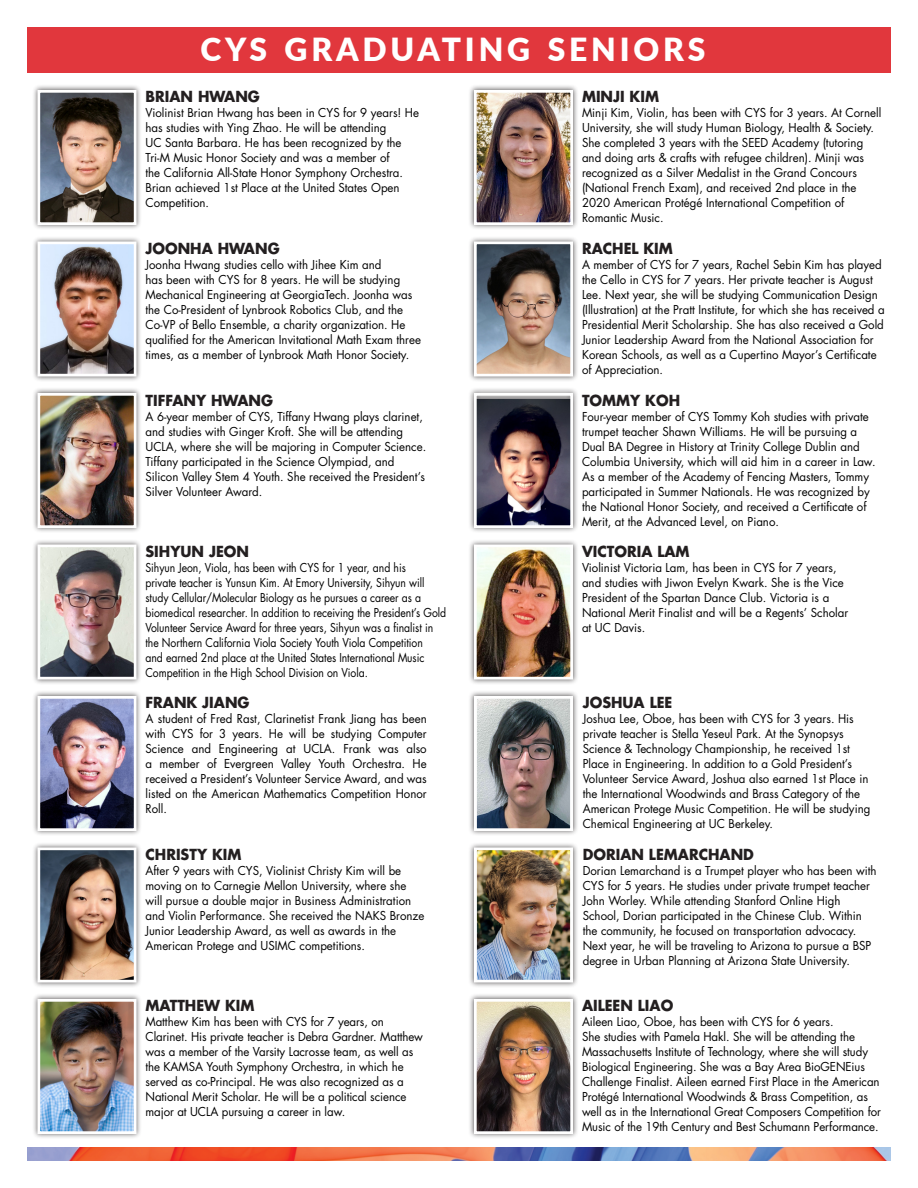
<style>
.page{position:relative;width:918px;height:1188px;background:#fff}
.page>*{position:absolute;margin:0;border:0;box-sizing:border-box;transform-origin:0 0}
.t1{font:900 31.8px "Lato";letter-spacing:.12em;color:#fff}
.t2{font:700 14.85px "Futura";color:#231f20;scale:.96 1}
.t3{font:12px/15px "Futura";color:#000;scale:.96 1}
.t4{font:12px/15px "Futura";color:#000;scale:.87 1}
</style>
<div class="page">
<div style="left:32px;top:84px;width:110px;height:147px;background:#231f20;opacity:.75"></div>
<svg style="left:36px;top:89px;width:102px;height:137px;background:#817874"></svg>
<div style="left:468px;top:84px;width:111px;height:147px;background:#231f20;opacity:.75"></div>
<img style="left:473px;top:89px;width:101px;height:137px">
<div style="left:32px;top:236px;width:110px;height:146px;background:#231f20;opacity:.75"></div>
<img style="left:36px;top:240px;width:102px;height:138px">
<div style="left:468px;top:236px;width:111px;height:146px;background:#231f20;opacity:.75"></div>
<svg style="left:473px;top:240px;width:101px;height:138px;background:#8e8580"></svg>
<div style="left:32px;top:387px;width:110px;height:147px;background:#231f20;opacity:.75"></div>
<img style="left:36px;top:392px;width:102px;height:137px">
<div style="left:468px;top:387px;width:111px;height:147px;background:#231f20;opacity:.75"></div>
<img style="left:473px;top:392px;width:101px;height:137px">
<div style="left:32px;top:539px;width:110px;height:146px;background:#231f20;opacity:.75"></div>
<img style="left:36px;top:543px;width:102px;height:138px">
<div style="left:468px;top:539px;width:111px;height:146px;background:#231f20;opacity:.75"></div>
<img style="left:473px;top:543px;width:101px;height:138px">
<div style="left:32px;top:690px;width:110px;height:147px;background:#231f20;opacity:.75"></div>
<img style="left:36px;top:695px;width:102px;height:137px">
<div style="left:468px;top:690px;width:111px;height:147px;background:#231f20;opacity:.75"></div>
<img style="left:473px;top:695px;width:101px;height:137px">
<div style="left:32px;top:842px;width:110px;height:146px;background:#231f20;opacity:.75"></div>
<img style="left:36px;top:846px;width:102px;height:138px">
<div style="left:468px;top:842px;width:111px;height:146px;background:#231f20;opacity:.75"></div>
<img style="left:473px;top:846px;width:101px;height:138px">
<div style="left:32px;top:993px;width:110px;height:147px;background:#231f20;opacity:.75"></div>
<img style="left:36px;top:998px;width:102px;height:137px">
<div style="left:468px;top:993px;width:111px;height:147px;background:#231f20;opacity:.75"></div>
<img style="left:473px;top:998px;width:101px;height:137px">
<img style="left:27px;top:1147px;width:864px;height:14px">
<div style="left:27px;top:27px;width:864px;height:46px;background:#e1373d"></div>
<p class="t1" style="left:201px;top:26px;width:506px">CYS GRADUATING SENIORS</p>
<p class="t2" style="left:146px;top:86px;width:121px">BRIAN HWANG</p>
<p class="t3" style="left:146px;top:105px;width:287px">Violinist Brian Hwang has been in CYS for 9 years! He</p>
<p class="t3" style="left:146px;top:120px;width:270px">has studies with Ying Zhao. He will be attending UC Santa Barbara. He has been recognized by the Tri-M Music Honor Society and was a member of the California All-State Honor Symphony Orchestra.<br>Brian achieved 1st Place at the United States Open Competition.</p>
<p class="t2" style="left:146px;top:238px;width:141px">JOONHA HWANG</p>
<p class="t3" style="left:146px;top:256px;width:289px">Joonha Hwang studies cello with Jihee Kim and<br>has been with CYS for 8 years. He will be studying Mechanical Engineering at GeorgiaTech. Joonha was the Co-President of Lynbrook Robotics Club, and the Co-VP of Bello Ensemble, a charity organization. He qualified for the American Invitational Math Exam three times, as a member of Lynbrook Math Honor Society.</p>
<p class="t2" style="left:146px;top:390px;width:134px">TIFFANY HWANG</p>
<p class="t3" style="left:146px;top:408px;width:294px">A 6-year member of CYS, Tiffany Hwang plays clarinet, and studies with Ginger Kroft. She will be attending UCLA, where she will be majoring in Computer Science.<br>Tiffany participated in the Science Olympiad, and Silicon Valley Stem 4 Youth. She received the President’s Silver Volunteer Award.</p>
<p class="t2" style="left:146px;top:541px;width:109px">SIHYUN JEON</p>
<p class="t4" style="left:146px;top:559px;width:347px">Sihyun Jeon, Viola, has been with CYS for 1 year, and his<br>private teacher is Yunsun Kim. At Emory University, Sihyun will study Cellular/Molecular Biology as he pursues a career as a biomedical researcher. In addition to receiving the President’s Gold Volunteer Service Award for three years, Sihyun was a finalist in the Northern California Viola Society Youth Viola Competition<br>and earned 2nd place at the United States International Music Competition in the High School Division on Viola.</p>
<p class="t2" style="left:146px;top:692px;width:110px">FRANK JIANG</p>
<p class="t3" style="left:146px;top:711px;width:294px;text-align:justify">A student of Fred Rast, Clarinetist Frank Jiang has been with CYS for 3 years. He will be studying Computer Science and Engineering at UCLA. Frank was also a member of Evergreen Valley Youth Orchestra. He received a President’s Volunteer Service Award, and was listed on the American Mathematics Competition Honor Roll.</p>
<p class="t2" style="left:146px;top:844px;width:102px">CHRISTY KIM</p>
<p class="t3" style="left:146px;top:862px;width:292px">After 9 years with CYS, Violinist Christy Kim will be moving on to Carnegie Mellon University, where she will pursue a double major in Business Administration and Violin Performance. She received the NAKS Bronze Junior Leadership Award, as well as awards in the American Protege and USIMC competitions.</p>
<p class="t2" style="left:146px;top:995px;width:115px">MATTHEW KIM</p>
<p class="t3" style="left:146px;top:1014px;width:291px">Matthew Kim has been with CYS for 7 years, on Clarinet. His private teacher is Debra Gardner. Matthew was a member of the Varsity Lacrosse team, as well as the KAMSA Youth Symphony Orchestra, in which he served as co-Principal. He was also recognized as a National Merit Scholar. He will be a political science major at UCLA pursuing a career in law.</p>
<p class="t2" style="left:582px;top:86px;width:82px">MINJI KIM</p>
<p class="t3" style="left:582px;top:105px;width:313px">Minji Kim, Violin, has been with CYS for 3 years. At Cornell University, she will study Human Biology, Health &amp; Society.<br>She completed 3 years with the SEED Academy (tutoring and doing arts &amp; crafts with refugee children). Minji was recognized as a Silver Medalist in the Grand Concours (National French Exam), and received 2nd place in the 2020 American Protégé International Competition of Romantic Music.</p>
<p class="t2" style="left:582px;top:238px;width:96px">RACHEL KIM</p>
<p class="t3" style="left:582px;top:256px;width:314px">A member of CYS for 7 years, Rachel Sebin Kim has played the Cello in CYS for 7 years. Her private teacher is August<br>Lee. Next year, she will be studying Communication Design</p>
<p class="t3" style="left:582px;top:301px;width:317px;text-align:justify">(Illustration) at the Pratt Institute, for which she has received a Presidential Merit Scholarship. She has also received a Gold Junior Leadership Award from the National Association for</p>
<p class="t3" style="left:582px;top:346px;width:308px">Korean Schools, as well as a Cupertino Mayor’s Certificate of Appreciation.</p>
<p class="t2" style="left:582px;top:390px;width:104px">TOMMY KOH</p>
<p class="t3" style="left:582px;top:408px;width:307px">Four-year member of CYS Tommy Koh studies with private trumpet teacher Shawn Williams. He will be pursuing a Dual BA Degree in History at Trinity College Dublin and Columbia University, which will aid him in a career in Law.<br>As a member of the Academy of Fencing Masters, Tommy participated in Summer Nationals. He was recognized by the National Honor Society, and received a Certificate of Merit, at the Advanced Level, on Piano.</p>
<p class="t2" style="left:582px;top:541px;width:114px">VICTORIA LAM</p>
<p class="t3" style="left:582px;top:559px;width:279px">Violinist Victoria Lam, has been in CYS for 7 years, and studies with Jiwon Evelyn Kwark. She is the Vice President of the Spartan Dance Club. Victoria is a National Merit Finalist and will be a Regents’ Scholar at UC Davis.</p>
<p class="t2" style="left:583px;top:692px;width:95px">JOSHUA LEE</p>
<p class="t3" style="left:583px;top:711px;width:301px">Joshua Lee, Oboe, has been with CYS for 3 years. His private teacher is Stella Yeseul Park. At the Synopsys Science &amp; Technology Championship, he received 1st Place in Engineering. In addition to a Gold President’s Volunteer Service Award, Joshua also earned 1st Place in the International Woodwinds and Brass Category of the American Protege Music Competition. He will be studying Chemical Engineering at UC Berkeley.</p>
<p class="t2" style="left:583px;top:844px;width:180px">DORIAN LEMARCHAND</p>
<p class="t3" style="left:583px;top:862px;width:308px">Dorian Lemarchand is a Trumpet player who has been with CYS for 5 years. He studies under private trumpet teacher John Worley. While attending Stanford Online High School, Dorian participated in the Chinese Club. Within the community, he focused on transportation advocacy.<br>Next year, he will be traveling to Arizona to pursue a BSP degree in Urban Planning at Arizona State University.</p>
<p class="t2" style="left:582px;top:995px;width:97px">AILEEN LIAO</p>
<p class="t3" style="left:582px;top:1014px;width:313px">Aileen Liao, Oboe, has been with CYS for 6 years.<br>She studies with Pamela Hakl. She will be attending the Massachusetts Institute of Technology, where she will study Biological Engineering. She was a Bay Area BioGENEius Challenge Finalist. Aileen earned First Place in the American Protégé International Woodwinds &amp; Brass Competition, as well as in the International Great Composers Competition for Music of the 19th Century and Best Schumann Performance.</p>
</div>
